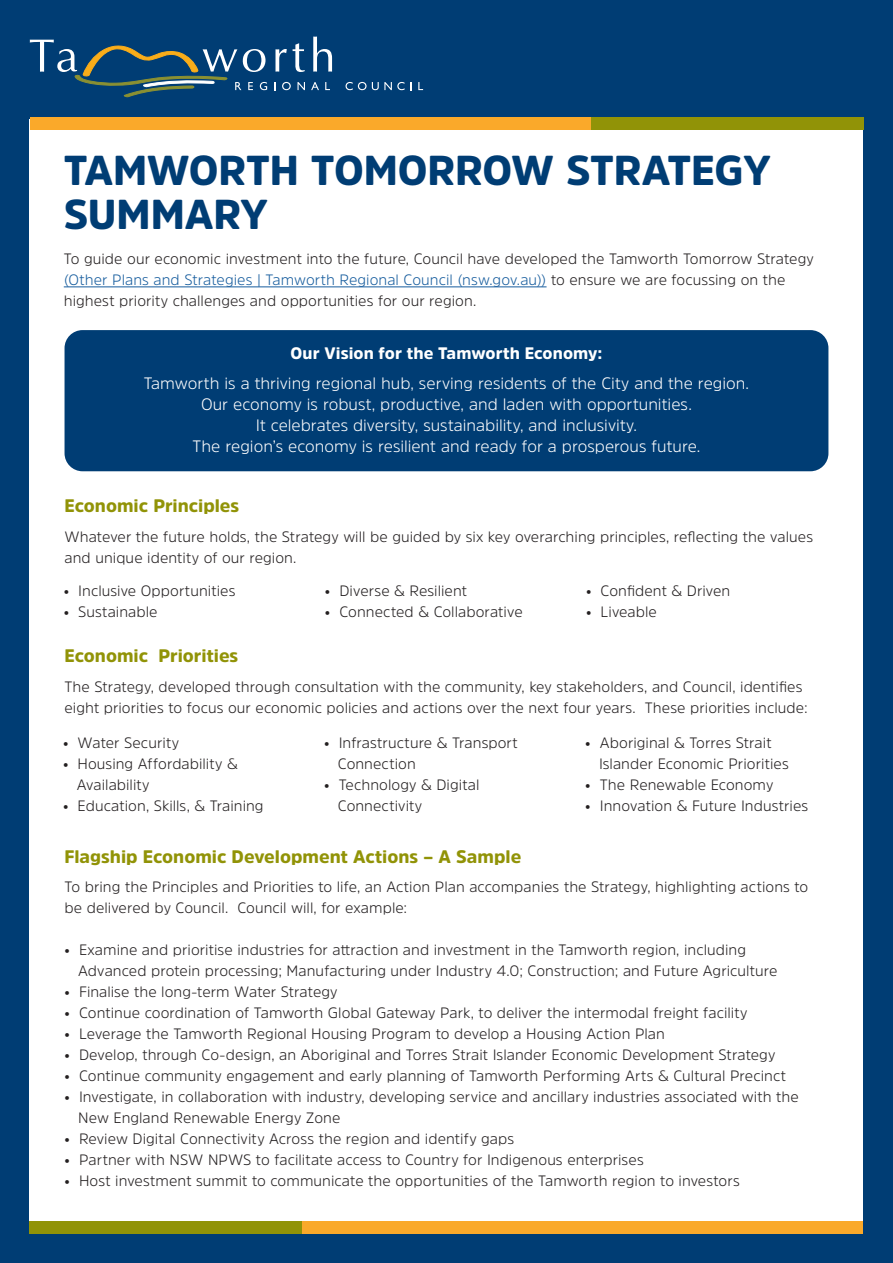
<style>
.page{position:relative;width:893px;height:1263px;background:#003d74}
.page>*{position:absolute;margin:0;border:0;box-sizing:border-box;transform-origin:0 0}
.t1{font:900 41.4px/43.5px "Amsi Pro";letter-spacing:-.005em;color:#003d74}
.t2{font:900 18px "Amsi Pro";color:#919307}
.t3{font:300 16.5px/21px "Amsi Pro";color:#fff;text-align:center}
.t4{font:900 16.5px "Amsi Pro";letter-spacing:.005em;color:#fff}
.t5{font:300 15px/21px "Amsi Pro";letter-spacing:.005em;color:#231f20}
.s1{color:#175d9e}
</style>
<div class="page">
<svg style="left:275px;top:43px;width:30px;height:29px"></svg>
<svg style="left:313px;top:37px;width:19px;height:35px"></svg>
<svg style="left:282px;top:82px;width:9px;height:8px"></svg>
<svg style="left:30px;top:39px;width:237px;height:58px"></svg>
<svg style="left:297px;top:82px;width:8px;height:8px"></svg>
<svg style="left:311px;top:82px;width:8px;height:8px"></svg>
<svg style="left:325px;top:82px;width:5px;height:8px"></svg>
<svg style="left:346px;top:82px;width:65px;height:8px"></svg>
<svg style="left:418px;top:82px;width:5px;height:8px"></svg>
<div style="left:30px;top:119px;width:833px;height:1115px;background:#fff"></div>
<div style="left:584px;top:118px;width:279px;height:12px;background:#919307"></div>
<div style="left:30px;top:118px;width:560px;height:12px;background:#faa92a"></div>
<div style="left:30px;top:1221px;width:279px;height:13px;background:#919307"></div>
<div style="left:303px;top:1221px;width:560px;height:13px;background:#faa92a"></div>
<hr style="left:64px;top:287px;width:483px;height:1px;background:#175d9e">
<div style="left:65px;top:330px;width:763px;height:141px;background:#003d74;border-radius:18px"></div>
<h1 class="t1" style="left:64px;top:148px;width:709px">TAMWORTH TOMORROW STRATEGY<br>SUMMARY</h1>
<p class="t5" style="left:64px;top:248px;width:752px">To guide our economic investment into the future, Council have developed the Tamworth Tomorrow Strategy <span class="s1">(Other Plans and Strategies | Tamworth Regional Council (nsw.gov.au))</span> to ensure we are focussing on the highest priority challenges and opportunities for our region.</p>
<p class="t4" style="left:291px;top:342px;width:313px">Our Vision for the Tamworth Economy:</p>
<p class="t3" style="left:144px;top:372px;width:607px">Tamworth is a thriving regional hub, serving residents of the City and the region.<br>Our economy is robust, productive, and laden with opportunities.<br>It celebrates diversity, sustainability, and inclusivity.<br>The region’s economy is resilient and ready for a prosperous future.</p>
<p class="t2" style="left:65px;top:494px;width:176px">Economic Principles</p>
<p class="t5" style="left:65px;top:526px;width:750px">Whatever the future holds, the Strategy will be guided by six key overarching principles, reflecting the values and unique identity of our region.</p>
<p class="t5" style="left:64px;top:580px;width:173px">• Inclusive Opportunities</p>
<p class="t5" style="left:64px;top:601px;width:95px">• Sustainable</p>
<p class="t5" style="left:325px;top:580px;width:144px">• Diverse &amp; Resilient</p>
<p class="t5" style="left:325px;top:601px;width:199px">• Connected &amp; Collaborative</p>
<p class="t5" style="left:586px;top:580px;width:146px">• Confident &amp; Driven</p>
<p class="t5" style="left:586px;top:601px;width:72px">• Liveable</p>
<p class="t2" style="left:65px;top:643px;width:175px">Economic Priorities</p>
<p class="t5" style="left:65px;top:675px;width:745px">The Strategy, developed through consultation with the community, key stakeholders, and Council, identifies eight priorities to focus our economic policies and actions over the next four years. These priorities include:</p>
<p class="t5" style="left:63px;top:732px;width:117px">• Water Security</p>
<p class="t5" style="left:77px;top:753px;width:163px;text-indent:-14px">• Housing Affordability &amp;<br>Availability</p>
<p class="t5" style="left:63px;top:795px;width:202px">• Education, Skills, &amp; Training</p>
<p class="t5" style="left:338px;top:732px;width:181px;text-indent:-14px">• Infrastructure &amp; Transport<br>Connection</p>
<p class="t5" style="left:338px;top:774px;width:143px;text-indent:-14px">• Technology &amp; Digital<br>Connectivity</p>
<p class="t5" style="left:599px;top:732px;width:191px;text-indent:-14px">• Aboriginal &amp; Torres Strait<br>Islander Economic Priorities</p>
<p class="t5" style="left:585px;top:774px;width:189px">• The Renewable Economy</p>
<p class="t5" style="left:585px;top:795px;width:224px">• Innovation &amp; Future Industries</p>
<p class="t2" style="left:65px;top:844px;width:458px">Flagship Economic Development Actions – A Sample</p>
<p class="t5" style="left:65px;top:876px;width:745px">To bring the Principles and Priorities to life, an Action Plan accompanies the Strategy, highlighting actions to be delivered by Council. Council will, for example:</p>
<p class="t5" style="left:78px;top:939px;width:701px;text-indent:-14px">• Examine and prioritise industries for attraction and investment in the Tamworth region, including<br>Advanced protein processing; Manufacturing under Industry 4.0; Construction; and Future Agriculture</p>
<p class="t5" style="left:65px;top:981px;width:275px">• Finalise the long-term Water Strategy</p>
<p class="t5" style="left:65px;top:1002px;width:684px">• Continue coordination of Tamworth Global Gateway Park, to deliver the intermodal freight facility</p>
<p class="t5" style="left:65px;top:1023px;width:602px">• Leverage the Tamworth Regional Housing Program to develop a Housing Action Plan</p>
<p class="t5" style="left:65px;top:1044px;width:712px">• Develop, through Co-design, an Aboriginal and Torres Strait Islander Economic Development Strategy</p>
<p class="t5" style="left:65px;top:1065px;width:723px">• Continue community engagement and early planning of Tamworth Performing Arts &amp; Cultural Precinct</p>
<p class="t5" style="left:78px;top:1086px;width:722px;text-indent:-14px">• Investigate, in collaboration with industry, developing service and ancillary industries associated with the<br>New England Renewable Energy Zone</p>
<p class="t5" style="left:65px;top:1128px;width:451px">• Review Digital Connectivity Across the region and identify gaps</p>
<p class="t5" style="left:65px;top:1149px;width:581px">• Partner with NSW NPWS to facilitate access to Country for Indigenous enterprises</p>
<p class="t5" style="left:65px;top:1170px;width:677px">• Host investment summit to communicate the opportunities of the Tamworth region to investors</p>
</div>
